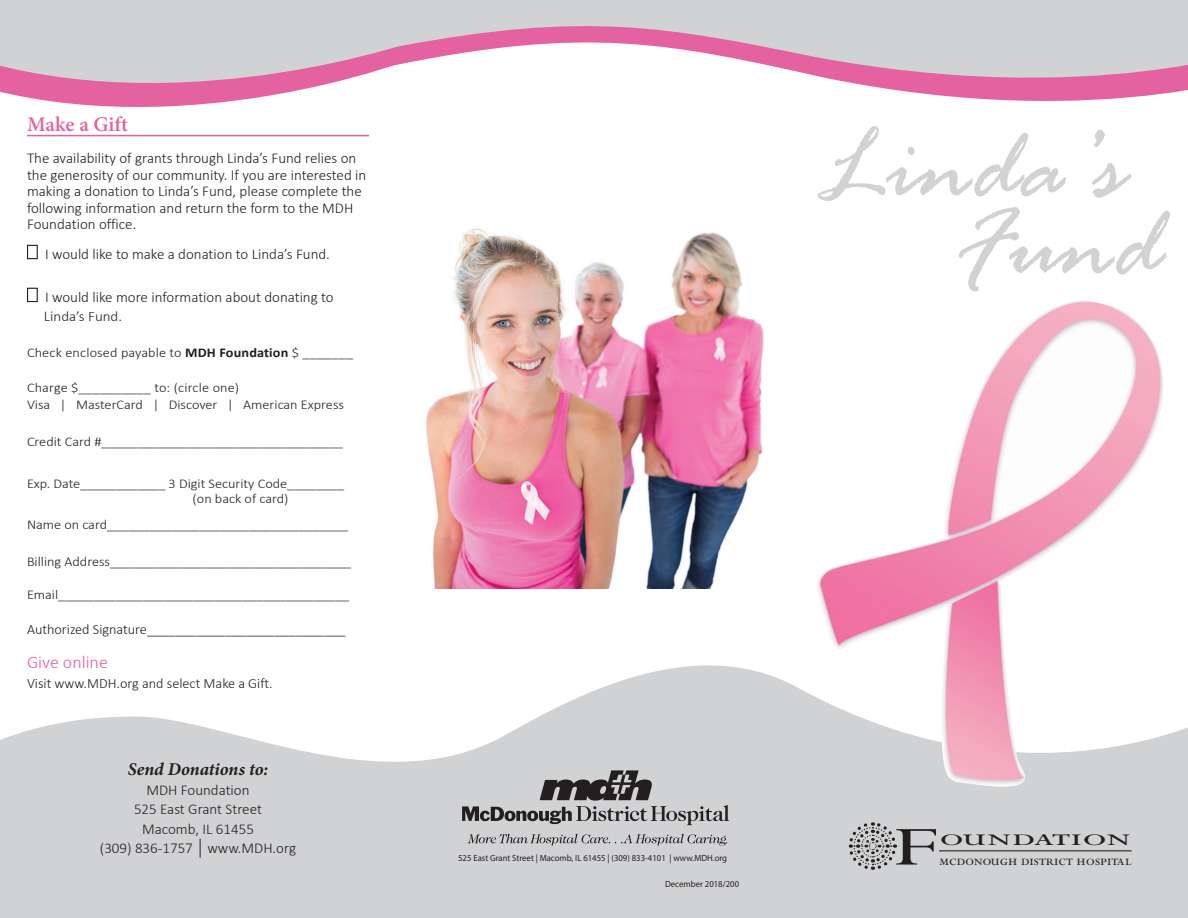
<style>
.page{position:relative;width:1188px;height:918px;background:#fff}
.page>*{position:absolute;margin:0;border:0;box-sizing:border-box;transform-origin:0 0}
.t1{font:italic 105px "Rage";color:#d1d2d4}
.t2{font:61.8px "Perpetua SC";color:#231f20;scale:1.64 1}
.t3{font:27.45px "Perpetua SC";letter-spacing:-.01em;color:#231f20;scale:1.64 1}
.subhead{font:600 21px "Minion Pro";letter-spacing:-.005em;color:#e562a0}
.sub-subhead{font:italic 700 18px "Minion Pro";color:#231f20}
.sub-subhead-2{font:300 17.85px "Calibri";color:#e562a0}
.t4{font:16.5px "Perpetua SC";color:#231f20}
.text{font:300 15px/16.5px "Calibri";color:#231f20}
.text-2{font:300 14.85px "Calibri";color:#231f20}
.text-3{font:300 14.25px "Calibri";color:#231f20}
.text-4{font:300 14.1px "Calibri";color:#231f20}
.text-5{font:300 14.1px "Calibri";color:#231f20;scale:1.06 1}
.text-6{font:300 13.5px "Calibri";color:#231f20;scale:1.05 1}
.text-7{font:300 13.35px "Calibri";color:#231f20;scale:1.06 1}
.t5{font:300 10.35px "Myriad Pro";letter-spacing:-.01em;color:#231f20}
.text-8{font:9px "Myriad Pro";color:#231f20}
.s1{font-size:14.85px}
.s2{font-weight:700}
</style>
<div class="page">
<img style="left:426px;top:229px;width:338px;height:359px">
<svg style="left:0;top:665px;width:1188px;height:253px;fill:#d1d2d4"></svg>
<svg style="left:0;top:0;width:1188px;height:107px;fill:#d1d2d4"></svg>
<svg style="left:200px;top:839px;width:1px;height:19px"></svg>
<hr style="left:27px;top:135px;width:342px;height:1px;background:#e562a0">
<div style="left:27px;top:288px;width:11px;height:14px;border:1px solid #231f20"></div>
<svg style="left:847px;top:821px;width:51px;height:51px;background:#b0b0b2"></svg>
<hr style="left:939px;top:850px;width:193px;height:1px;background:#231f20">
<img style="left:814px;top:300px;width:370px;height:490px">
<svg style="left:467px;top:834px;width:260px;height:12px;background:#b1b1b3"></svg>
<svg style="left:462px;top:770px;width:267px;height:55px;background:#a5a5a7"></svg>
<div style="left:27px;top:245px;width:11px;height:14px;border:1px solid #231f20"></div>
<p class="subhead" style="left:27px;top:110px;width:103px">Make a Gift</p>
<p class="text" style="left:27px;top:150px;width:341px">The availability of grants through Linda’s Fund relies on the generosity of our community. If you are interested in making a donation to Linda’s Fund, please complete the following information and return the form to the MDH Foundation office.</p>
<p class="text-2" style="left:45px;top:244px;width:286px">I would like to make a donation to Linda’s Fund.</p>
<p class="text-2" style="left:45px;top:288px;width:290px">I would like more information about donating to</p>
<p class="text-5" style="left:44px;top:307px;width:75px"><span class="s1">Li</span>nda’s Fund.</p>
<p class="text-7" style="left:27px;top:344px;width:309px">Check enclosed payable to <span class="s2">MDH Foundation</span> $ _______</p>
<p class="text-7" style="left:27px;top:379px;width:202px">Charge $__________ to: (circle one)</p>
<p class="text-7" style="left:27px;top:396px;width:301px">Visa | MasterCard | Discover | American Express</p>
<p class="text-7" style="left:27px;top:433px;width:299px">Credit Card #__________________________________</p>
<p class="text-7" style="left:27px;top:475px;width:301px">Exp. Date____________ 3 Digit Security Code________</p>
<p class="text-7" style="left:193px;top:490px;width:92px">(on back of card)</p>
<p class="text-6" style="left:27px;top:516px;width:308px">Name on card__________________________________</p>
<p class="text-6" style="left:27px;top:553px;width:310px">Billing Address__________________________________</p>
<p class="text-7" style="left:27px;top:586px;width:305px">Email_________________________________________</p>
<p class="text-3" style="left:27px;top:620px;width:320px">Authorized Signature____________________________</p>
<p class="sub-subhead-2" style="left:27px;top:651px;width:82px">Give online</p>
<p class="text-4" style="left:27px;top:674px;width:247px">Visit www.MDH.org and select Make a Gift.</p>
<p class="sub-subhead" style="left:128px;top:757px;width:142px">Send Donations to:</p>
<p class="text" style="left:146px;top:781px;width:105px">MDH Foundation</p>
<p class="text" style="left:134px;top:801px;width:129px">525 East Grant Street</p>
<p class="text" style="left:142px;top:820px;width:113px">Macomb, IL 61455</p>
<p class="text" style="left:100px;top:840px;width:198px">(309) 836-1757 www.MDH.org</p>
<p class="t1" style="left:820px;top:111px;width:306px">Linda’s</p>
<p class="t1" style="left:956px;top:189px;width:207px">Fund</p>
<p class="t2" style="left:893px;top:815px;width:30px">F</p>
<p class="t3" style="left:939px;top:823px;width:119px">oundation</p>
<p class="text-8" style="left:458px;top:852px;width:271px">525 East Grant Street | Macomb, IL 61455 | (309) 833-4101 | www.MDH.org</p>
<p class="t5" style="left:437px;top:853px;width:305px">525 East Grant Street | Macomb, IL 61455 | (309) 833-4101 | www.MDH.org</p>
<p class="t4" style="left:939px;top:851px;width:194px">mcdonough district hospital</p>
<p class="text-8" style="left:665px;top:878px;width:76px">December 2018/200</p>
</div>
